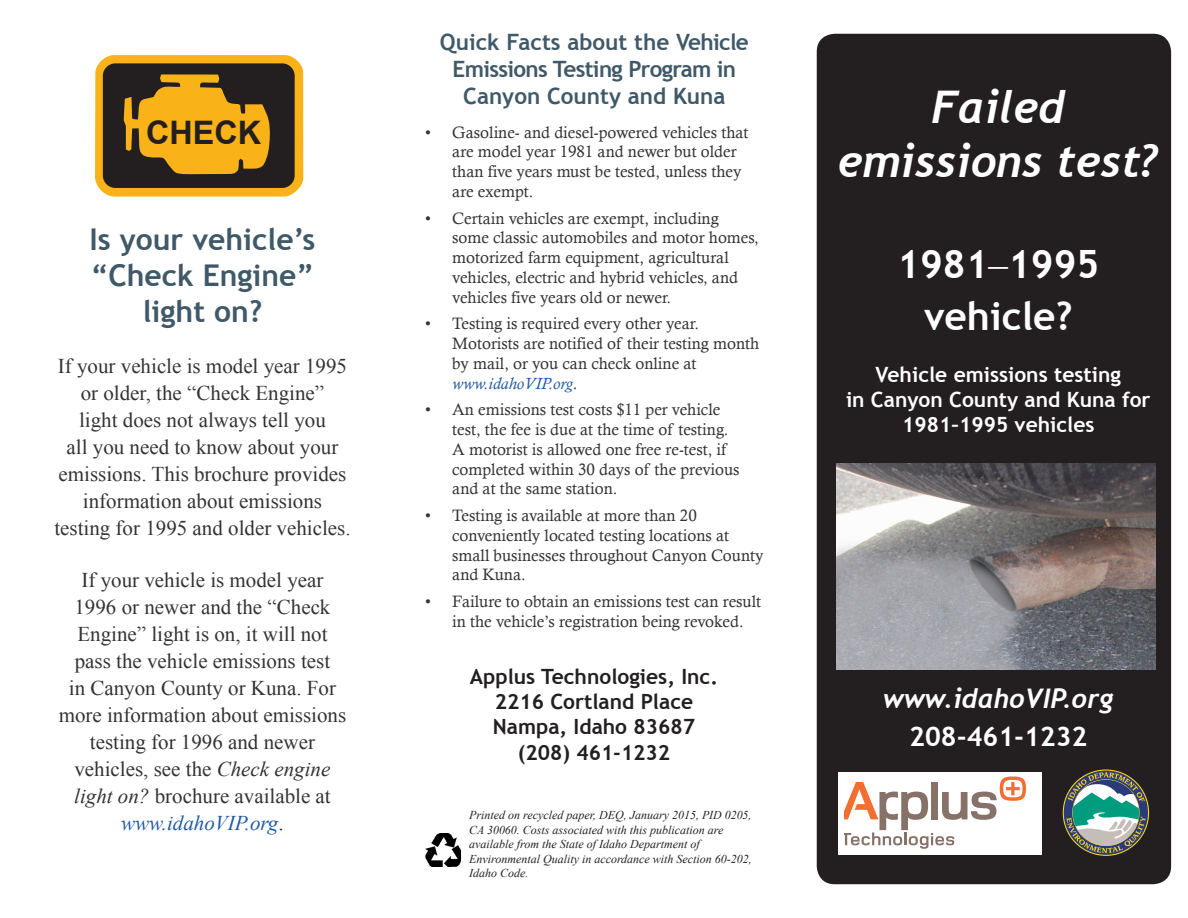
<style>
.page{position:relative;width:1188px;height:918px;background:#fff}
.page>*{position:absolute;margin:0;border:0;box-sizing:border-box;transform-origin:0 0}
.t1{font:italic 700 45px/54px "Trebuchet";color:#fff;text-align:center}
.t2{font:700 39px/52.2px "Trebuchet MS";color:#fff;text-align:center}
.t3{font:700 32.4px "Arial";color:#231f20}
.t4{font:700 30px "Trebuchet MS";color:#405968}
.t5{font:italic 700 27px/37.5px "Trebuchet";color:#fff;text-align:center}
.t6{font:700 22.5px/27px "Trebuchet MS";letter-spacing:-.015em;color:#405968;text-align:center}
.t7{font:21px/27px "Times New Roman";color:#333;text-align:center}
.t8{font:700 21px "Trebuchet MS";color:#231f20}
.t9{font:700 21px/25.2px "Trebuchet MS";color:#fff;text-align:center}
.t10{font:16.5px/19.8px "Calisto";color:#333}
.t11{font:italic 12px/14.4px "Times New Roman";color:#231f20}
.s1{font-style:italic}
.s2{font-style:italic;color:#205aa3}
.s3{color:#231f20}
.s4{font-family:"Calisto";font-weight:400}
.s5{font-family:"Trebuchet MS";font-style:normal}
</style>
<div class="page">
<div style="left:817px;top:34px;width:354px;height:850px;background:#231f20;border-radius:18px"></div>
<img style="left:836px;top:463px;width:320px;height:207px">
<svg style="left:95px;top:55px;width:208px;height:142px;background:#98701e"></svg>
<svg style="left:1063px;top:770px;width:86px;height:86px"></svg>
<img style="left:425px;top:834px;width:36px;height:33px">
<div style="left:838px;top:772px;width:203px;height:83px;background:#fff"></div>
<svg style="left:845px;top:777px;width:181px;height:72px"></svg>
<p class="t3" style="left:146px;top:111px;width:117px">CHECK</p>
<p class="t4" style="left:90px;top:221px;width:227px">Is your vehicle’s</p>
<p class="t4" style="left:91px;top:257px;width:225px">“Check Engine”</p>
<p class="t4" style="left:143px;top:293px;width:121px">light on?</p>
<p class="t7" style="left:54px;top:352px;width:298px">If your vehicle is model year 1995 or older, the “Check Engine”<br>light does not always tell you<br>all you need to know about your emissions. This brochure provides information about emissions testing for 1995 and older vehicles.</p>
<p class="t7" style="left:59px;top:566px;width:289px">If your vehicle is model year<br>1996 or newer and the “Check<br>Engine” light is on, it will not pass the vehicle emissions test<br>in Canyon County or Kuna. For more information about emissions testing for 1996 and newer vehicles, see the <span class="s1">Check engine light on?</span> brochure available at <span class="s2">www.idahoVIP.org</span><span class="s3">.</span></p>
<p class="t6" style="left:440px;top:29px;width:311px">Quick Facts about the Vehicle<br>Emissions Testing Program in<br>Canyon County and Kuna</p>
<p class="t10" style="left:452px;top:122px;width:298px;text-indent:-27px">• Gasoline- and diesel-powered vehicles that are model year 1981 and newer but older than five years must be tested, unless they are exempt.</p>
<p class="t10" style="left:452px;top:208px;width:308px;text-indent:-27px">• Certain vehicles are exempt, including some classic automobiles and motor homes, motorized farm equipment, agricultural vehicles, electric and hybrid vehicles, and vehicles five years old or newer.</p>
<p class="t10" style="left:452px;top:314px;width:309px;text-indent:-27px">• Testing is required every other year.<br>Motorists are notified of their testing month by mail, or you can check online at <span class="s2">www.idahoVIP.org</span>.</p>
<p class="t10" style="left:452px;top:400px;width:289px;text-indent:-27px">• An emissions test costs $11 per vehicle test, the fee is due at the time of testing.<br>A motorist is allowed one free re-test, if completed within 30 days of the previous and at the same station.</p>
<p class="t10" style="left:452px;top:505px;width:313px;text-indent:-27px">• Testing is available at more than 20 conveniently located testing locations at small businesses throughout Canyon County and Kuna.</p>
<p class="t10" style="left:425px;top:591px;width:337px;text-align:center">• Failure to obtain an emissions test can result in the vehicle’s registration being revoked.</p>
<p class="t8" style="left:470px;top:663px;width:250px">Applus Technologies, Inc.</p>
<p class="t8" style="left:495px;top:689px;width:200px">2216 Cortland Place</p>
<p class="t8" style="left:493px;top:714px;width:204px">Nampa, Idaho 83687</p>
<p class="t8" style="left:518px;top:739px;width:154px">(208) 461-1232</p>
<p class="t11" style="left:469px;top:808px;width:284px">Printed on recycled paper, DEQ, January 2015, PID 0205,</p>
<p class="t11" style="left:469px;top:822px;width:256px">CA 30060. Costs associated with this publication are</p>
<p class="t11" style="left:469px;top:837px;width:284px">available from the State of Idaho Department of<br>Environmental Quality in accordance with Section 60-202,<br>Idaho Code.</p>
<p class="t1" style="left:838px;top:80px;width:322px">Failed emissions test?</p>
<p class="t2" style="left:897px;top:238px;width:204px">1981<span class="s4">–</span>1995 vehicle?</p>
<p class="t9" style="left:876px;top:362px;width:247px">Vehicle emissions testing</p>
<p class="t9" style="left:846px;top:387px;width:306px">in Canyon County and Kuna for<br>1981–1995 vehicles</p>
<p class="t5" style="left:883px;top:680px;width:232px">www.idahoVIP.org<br><span class="s5">208-461-1232</span></p>
</div>
